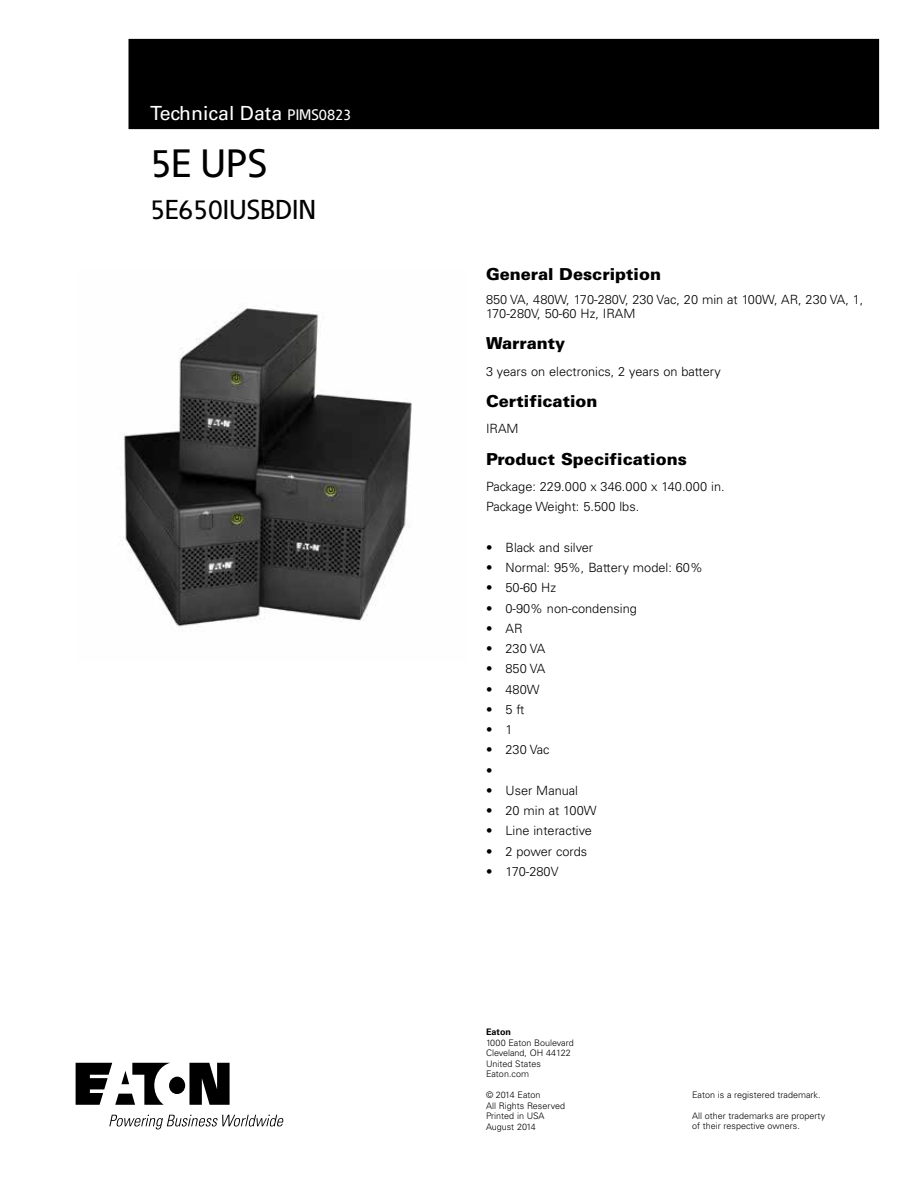
<style>
.page{position:relative;width:918px;height:1188px;background:#fff}
.page>*{position:absolute;margin:0;border:0;box-sizing:border-box;transform-origin:0 0}
.t1{font:500 39px "Eaton";color:#000}
.t2{font:500 27px "Eaton";color:#000}
.t3{font:19.5px "Univers LT Std";color:#fff}
.t4{font:900 16.5px "Univers LT Std";color:#000}
.t5{font:300 12.75px/20.2px "Univers LT Std";color:#000}
.t6{font:300 9px/10.5px "Univers LT Std";color:#000}
.t7{font:700 9px "Univers LT Std";color:#000}
.s1{font-family:"Eaton";font-weight:500;font-size:15px}
</style>
<div class="page">
<div style="left:129px;top:39px;width:750px;height:90px;background:#000"></div>
<svg style="left:76px;top:1063px;width:154px;height:42px"></svg>
<svg style="left:109px;top:1115px;width:175px;height:14px"></svg>
<img style="left:122px;top:304px;width:290px;height:323px">
<h3 class="t3" style="left:150px;top:102px;width:203px">Technical Data <span class="s1">PIMS0823</span></h3>
<h1 class="t1" style="left:150px;top:139px;width:119px">5E UPS</h1>
<h2 class="t2" style="left:150px;top:193px;width:168px">5E650IUSBDIN</h2>
<p class="t4" style="left:486px;top:264px;width:177px">General Description</p>
<p class="t5" style="left:486px;top:292px;width:379px;line-height:14.2px">850 VA, 480W, 170-280V, 230 Vac, 20 min at 100W, AR, 230 VA, 1,<br>170-280V, 50-60 Hz, IRAM</p>
<p class="t4" style="left:486px;top:333px;width:81px">Warranty</p>
<p class="t5" style="left:486px;top:361px;width:236px">3 years on electronics, 2 years on battery</p>
<p class="t4" style="left:486px;top:391px;width:113px">Certification</p>
<p class="t5" style="left:486px;top:419px;width:34px">IRAM</p>
<p class="t4" style="left:486px;top:449px;width:202px">Product Specifications</p>
<p class="t5" style="left:486px;top:477px;width:240px">Package: 229.000 x 346.000 x 140.000 in.<br>Package Weight: 5.500 lbs.</p>
<p class="t5" style="left:486px;top:537px;width:109px">• Black and silver</p>
<p class="t5" style="left:486px;top:558px;width:218px">• Normal: 95%, Battery model: 60%</p>
<p class="t5" style="left:486px;top:578px;width:72px">• 50-60 Hz</p>
<p class="t5" style="left:486px;top:598px;width:152px">• 0-90% non-condensing</p>
<p class="t5" style="left:486px;top:618px;width:38px">• AR</p>
<p class="t5" style="left:486px;top:639px;width:61px">• 230 VA</p>
<p class="t5" style="left:486px;top:659px;width:61px">• 850 VA</p>
<p class="t5" style="left:486px;top:679px;width:55px">• 480W</p>
<p class="t5" style="left:486px;top:699px;width:40px">• 5 ft</p>
<p class="t5" style="left:486px;top:720px;width:28px">• 1</p>
<p class="t5" style="left:486px;top:740px;width:65px">• 230 Vac •</p>
<p class="t5" style="left:486px;top:780px;width:94px">• User Manual</p>
<p class="t5" style="left:486px;top:801px;width:112px">• 20 min at 100W</p>
<p class="t5" style="left:486px;top:821px;width:108px">• Line interactive</p>
<p class="t5" style="left:486px;top:841px;width:103px">• 2 power cords</p>
<p class="t5" style="left:486px;top:861px;width:74px">• 170-280V</p>
<p class="t7" style="left:486px;top:1027px;width:27px">Eaton</p>
<p class="t6" style="left:486px;top:1037px;width:89px">1000 Eaton Boulevard<br>Cleveland, OH 44122<br>United States<br>Eaton.com</p>
<p class="t6" style="left:486px;top:1090px;width:81px">© 2014 Eaton<br>All Rights Reserved<br>Printed in USA<br>August 2014</p>
<p class="t6" style="left:692px;top:1090px;width:130px">Eaton is a registered trademark.</p>
<p class="t6" style="left:692px;top:1111px;width:135px">All other trademarks are property of their respective owners.</p>
</div>
